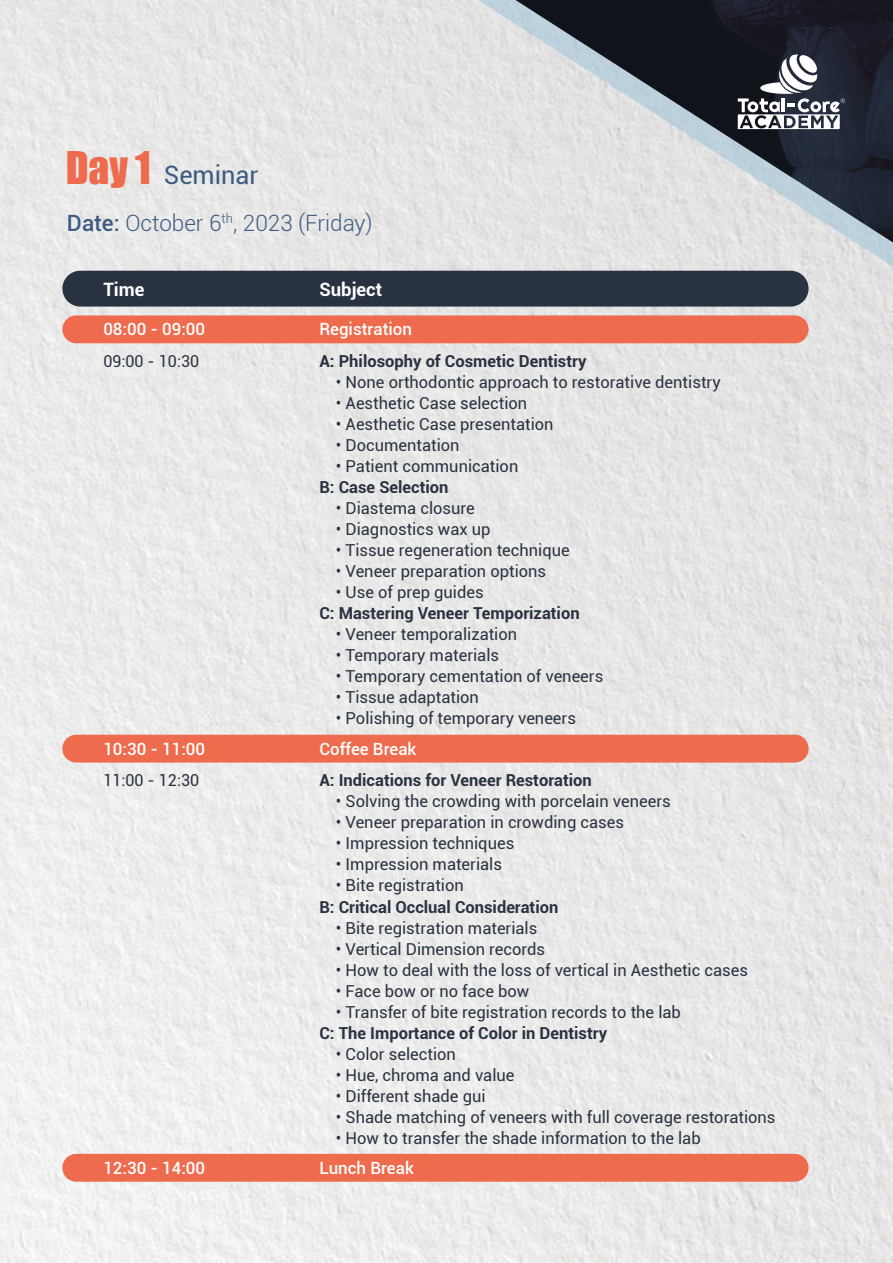
<style>
.page{position:relative;width:893px;height:1263px;background:#fff}
.page>*{position:absolute;margin:0;border:0;box-sizing:border-box;transform-origin:0 0}
.t1{font:41.4px "Impact";color:#ee6b4d}
.t2{font:25.35px "Roboto";color:#3d5b81}
.t3{font:300 22.5px "Roboto";color:#3d5b81}
.t4{font:700 18.45px "Roboto";color:#fff}
.t5{font:500 16.95px "Roboto";color:#fff}
.t6{font:16.5px "Roboto";color:#293241}
.t7{font:700 16.5px "Roboto";color:#293241}
.s1{font-weight:500}
</style>
<div class="page">
<img style="left:0;top:0;width:893px;height:1263px">
<svg style="left:478px;top:0;width:415px;height:271px;background:#e1e1e1"></svg>
<img style="left:510px;top:0;width:383px;height:247px">
<svg style="left:738px;top:54px;width:107px;height:75px"></svg>
<div style="left:62px;top:315px;width:747px;height:28px;background:#ee6b4d;border-radius:14px"></div>
<div style="left:62px;top:271px;width:747px;height:36px;background:#293241;border-radius:18px"></div>
<div style="left:62px;top:735px;width:747px;height:27px;background:#ee6b4d;border-radius:14px"></div>
<div style="left:62px;top:1154px;width:747px;height:28px;background:#ee6b4d;border-radius:14px"></div>
<h1 class="t1" style="left:66px;top:136px;width:87px">Day 1</h1>
<h2 class="t2" style="left:164px;top:157px;width:96px">Seminar</h2>
<h3 class="t3" style="left:67px;top:207px;width:307px"><span class="s1">Date:</span> October 6<sup>th</sup>, 2023 (Friday)</h3>
<p class="t4" style="left:103px;top:276px;width:43px">Time</p>
<p class="t4" style="left:319px;top:276px;width:64px">Subject</p>
<p class="t5" style="left:103px;top:317px;width:103px">08:00 - 09:00</p>
<p class="t5" style="left:319px;top:317px;width:94px">Registration</p>
<p class="t6" style="left:103px;top:350px;width:97px">09:00 - 10:30</p>
<p class="t7" style="left:319px;top:349px;width:269px">A: Philosophy of Cosmetic Dentistry</p>
<p class="t6" style="left:336px;top:371px;width:386px">• None orthodontic approach to restorative dentistry</p>
<p class="t6" style="left:336px;top:392px;width:193px">• Aesthetic Case selection</p>
<p class="t6" style="left:336px;top:413px;width:219px">• Aesthetic Case presentation</p>
<p class="t6" style="left:336px;top:434px;width:125px">• Documentation</p>
<p class="t6" style="left:336px;top:455px;width:184px">• Patient communication</p>
<p class="t7" style="left:319px;top:475px;width:131px">B: Case Selection</p>
<p class="t6" style="left:336px;top:497px;width:140px">• Diastema closure</p>
<p class="t6" style="left:336px;top:518px;width:156px">• Diagnostics wax up</p>
<p class="t6" style="left:336px;top:539px;width:235px">• Tissue regeneration technique</p>
<p class="t6" style="left:336px;top:560px;width:212px">• Veneer preparation options</p>
<p class="t6" style="left:336px;top:581px;width:149px">• Use of prep guides</p>
<p class="t7" style="left:319px;top:601px;width:262px">C: Mastering Veneer Temporization</p>
<p class="t6" style="left:336px;top:623px;width:183px">• Veneer temporalization</p>
<p class="t6" style="left:336px;top:644px;width:165px">• Temporary materials</p>
<p class="t6" style="left:336px;top:665px;width:269px">• Temporary cementation of veneers</p>
<p class="t6" style="left:336px;top:686px;width:145px">• Tissue adaptation</p>
<p class="t6" style="left:336px;top:707px;width:242px">• Polishing of temporary veneers</p>
<p class="t5" style="left:103px;top:737px;width:103px">10:30 - 11:00</p>
<p class="t5" style="left:319px;top:737px;width:98px">Coffee Break</p>
<p class="t6" style="left:103px;top:769px;width:97px">11:00 - 12:30</p>
<p class="t7" style="left:319px;top:769px;width:274px">A: Indications for Veneer Restoration</p>
<p class="t6" style="left:336px;top:790px;width:336px">• Solving the crowding with porcelain veneers</p>
<p class="t6" style="left:336px;top:811px;width:290px">• Veneer preparation in crowding cases</p>
<p class="t6" style="left:336px;top:832px;width:180px">• Impression techniques</p>
<p class="t6" style="left:336px;top:853px;width:168px">• Impression materials</p>
<p class="t6" style="left:336px;top:874px;width:129px">• Bite registration</p>
<p class="t7" style="left:319px;top:895px;width:240px">B: Critical Occlual Consideration</p>
<p class="t6" style="left:336px;top:916px;width:203px">• Bite registration materials</p>
<p class="t6" style="left:336px;top:937px;width:211px">• Vertical Dimension records</p>
<p class="t6" style="left:336px;top:958px;width:414px">• How to deal with the loss of vertical in Aesthetic cases</p>
<p class="t6" style="left:336px;top:979px;width:195px">• Face bow or no face bow</p>
<p class="t6" style="left:336px;top:1000px;width:347px">• Transfer of bite registration records to the lab</p>
<p class="t7" style="left:319px;top:1021px;width:289px">C: The Importance of Color in Dentistry</p>
<p class="t6" style="left:336px;top:1042px;width:122px">• Color selection</p>
<p class="t6" style="left:336px;top:1063px;width:180px">• Hue, chroma and value</p>
<p class="t6" style="left:336px;top:1084px;width:151px">• Different shade gui</p>
<p class="t6" style="left:336px;top:1105px;width:441px">• Shade matching of veneers with full coverage restorations</p>
<p class="t6" style="left:336px;top:1126px;width:366px">• How to transfer the shade information to the lab</p>
<p class="t5" style="left:103px;top:1156px;width:103px">12:30 - 14:00</p>
<p class="t5" style="left:319px;top:1156px;width:96px">Lunch Break</p>
</div>
